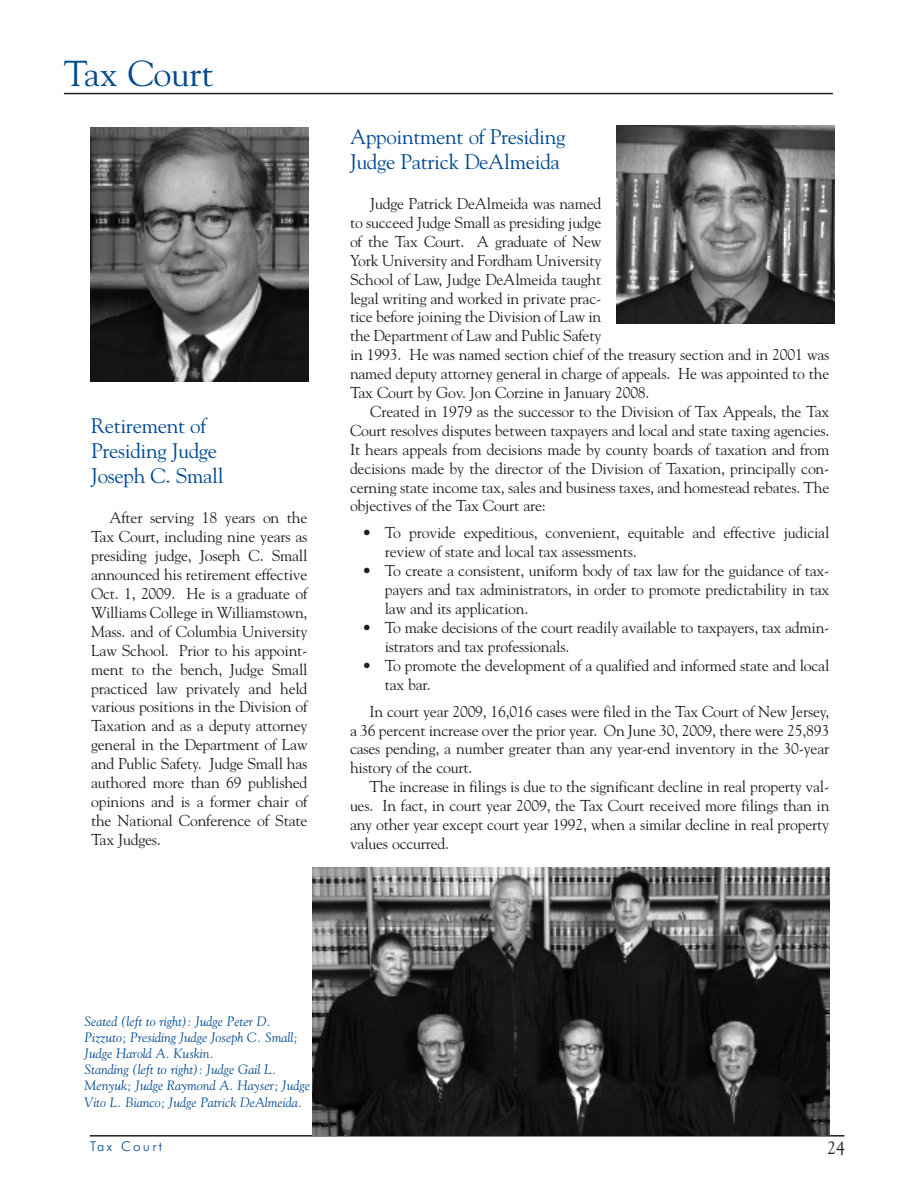
<style>
.page{position:relative;width:918px;height:1188px;background:#fff}
.page>*{position:absolute;margin:0;border:0;box-sizing:border-box;transform-origin:0 0}
.t1{font:36px "Goudy";color:#014990}
.t2{font:21px/25.2px "Goudy";letter-spacing:-.015em;color:#014990}
.t3{font:18px "Goudy";color:#231f20}
.t4{font:15.75px/18.9px "Goudy";letter-spacing:-.015em;color:#231f20;text-align:justify}
.t5{font:italic 13.5px/16.2px "Goudy";color:#014990}
.t6{font:300 13.5px "Futura BT";letter-spacing:.17em;color:#014990}
</style>
<div class="page">
<hr style="left:90px;top:1135px;width:754px;height:2px;background:#231f20">
<hr style="left:64px;top:93px;width:769px;height:1px;background:#231f20">
<img style="left:91px;top:127px;width:218px;height:255px">
<img style="left:616px;top:125px;width:219px;height:199px">
<img style="left:312px;top:868px;width:518px;height:267px">
<h1 class="t1" style="left:64px;top:53px;width:151px">Tax Court</h1>
<h2 class="t2" style="left:91px;top:413px;width:134px">Retirement of<br>Presiding Judge<br>Joseph C. Small</h2>
<p class="t4" style="left:91px;top:509px;width:218px;text-indent:18px">After serving 18 years on the Tax Court, including nine years as presiding judge, Joseph C. Small announced his retirement effective Oct. 1, 2009. He is a graduate of Williams College in Williamstown, Mass. and of Columbia University Law School. Prior to his appoint&shy;ment to the bench, Judge Small practiced law privately and held various positions in the Division of Taxation and as a deputy attorney general in the Department of Law and Public Safety. Judge Small has authored more than 69 published opinions and is a former chair of the National Conference of State Tax Judges.</p>
<h2 class="t2" style="left:350px;top:124px;width:217px">Appointment of Presiding<br>Judge Patrick DeAlmeida</h2>
<p class="t4" style="left:350px;top:194px;width:481px;text-align:left;text-indent:20px">Judge Patrick DeAlmeida was named<br>to succeed Judge Small as presiding judge<br>of the Tax Court. A graduate of New<br>York University and Fordham University<br>School of Law, Judge DeAlmeida taught<br>legal writing and worked in private prac-<br>tice before joining the Division of Law in<br>the Department of Law and Public Safety<br>in 1993. He was named section chief of the treasury section and in 2001 was named deputy attorney general in charge of appeals. He was appointed to the Tax Court by Gov. Jon Corzine in January 2008.</p>
<p class="t4" style="left:350px;top:402px;width:481px;text-indent:20px">Created in 1979 as the successor to the Division of Tax Appeals, the Tax Court resolves disputes between taxpayers and local and state taxing agencies.<br>It hears appeals from decisions made by county boards of taxation and from decisions made by the director of the Division of Taxation, principally con&shy;cerning state income tax, sales and business taxes, and homestead rebates. The objectives of the Tax Court are:</p>
<p class="t4" style="left:385px;top:524px;width:446px;text-indent:-23px">• To provide expeditious, convenient, equitable and effective judicial review of state and local tax assessments.</p>
<p class="t4" style="left:385px;top:561px;width:446px;text-indent:-23px">• To create a consistent, uniform body of tax law for the guidance of tax&shy;payers and tax administrators, in order to promote predictability in tax law and its application.</p>
<p class="t4" style="left:385px;top:618px;width:446px;text-indent:-23px">• To make decisions of the court readily available to taxpayers, tax admin&shy;istrators and tax professionals.</p>
<p class="t4" style="left:385px;top:656px;width:446px;text-indent:-23px">• To promote the development of a qualified and informed state and local tax bar.</p>
<p class="t4" style="left:350px;top:702px;width:481px;text-indent:20px">In court year 2009, 16,016 cases were filed in the Tax Court of New Jersey, a 36 percent increase over the prior year. On June 30, 2009, there were 25,893 cases pending, a number greater than any year-end inventory in the 30-year history of the court.</p>
<p class="t4" style="left:350px;top:777px;width:481px;text-indent:20px">The increase in filings is due to the significant decline in real property val&shy;ues. In fact, in court year 2009, the Tax Court received more filings than in any other year except court year 1992, when a similar decline in real property values occurred.</p>
<p class="t5" style="left:85px;top:1013px;width:227px">Seated (left to right): Judge Peter D.<br>Pizzuto; Presiding Judge Joseph C. Small; Judge Harold A. Kuskin.<br>Standing (left to right): Judge Gail L.<br>Menyuk; Judge Raymond A. Hayser; Judge Vito L. Bianco; Judge Patrick DeAlmeida.</p>
<p class="t6" style="left:90px;top:1141px;width:74px">Tax Court</p>
<p class="t3" style="left:827px;top:1137px;width:19px">24</p>
</div>
